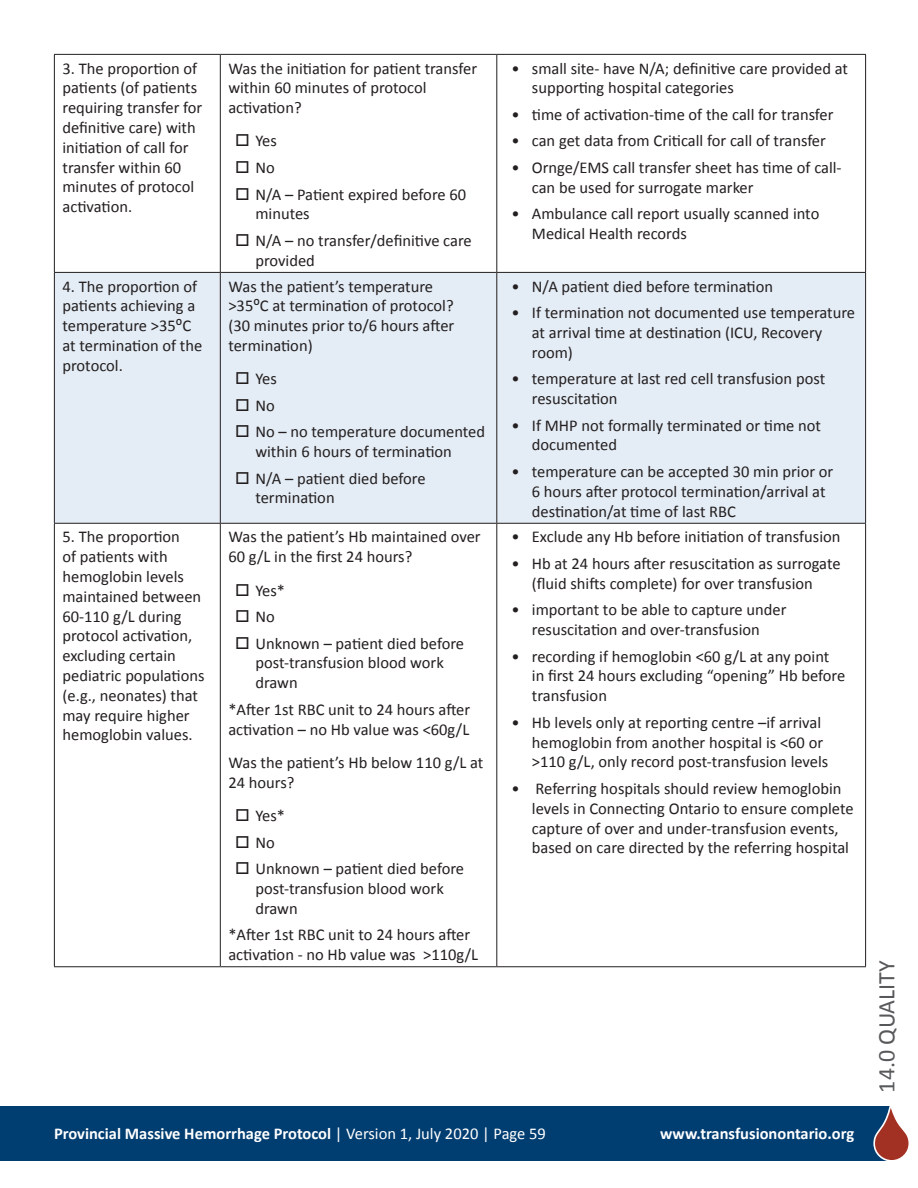
<style>
.page{position:relative;width:918px;height:1188px;background:#fff}
.page>*{position:absolute;margin:0;border:0;box-sizing:border-box;transform-origin:0 0}
.Subtitles{font:24px "Calibri";color:#57585a}
.t1{font:16.5px/19.8px "Calibri";color:#231f20}
.t2{font:700 16.5px "Calibri";color:#fff}
.s1{font-weight:400}
</style>
<div class="page">
<div style="left:0;top:1106px;width:889px;height:55px;background:#003d71"></div>
<svg style="left:874px;top:1106px;width:35px;height:55px"></svg>
<div style="left:55px;top:273px;width:810px;height:250px;background:#e4ecf5"></div>
<hr style="left:54px;top:54px;width:166px;height:1px;background:#231f20">
<hr style="left:220px;top:54px;width:277px;height:1px;background:#231f20">
<hr style="left:497px;top:54px;width:369px;height:1px;background:#231f20">
<hr style="left:54px;top:272px;width:166px;height:1px;background:#231f20">
<hr style="left:220px;top:272px;width:277px;height:1px;background:#231f20">
<hr style="left:497px;top:272px;width:369px;height:1px;background:#231f20">
<hr style="left:54px;top:523px;width:166px;height:1px;background:#231f20">
<hr style="left:220px;top:523px;width:277px;height:1px;background:#231f20">
<hr style="left:497px;top:523px;width:369px;height:1px;background:#231f20">
<hr style="left:54px;top:966px;width:166px;height:1px;background:#231f20">
<hr style="left:220px;top:966px;width:277px;height:1px;background:#231f20">
<hr style="left:497px;top:966px;width:369px;height:1px;background:#231f20">
<hr style="left:220px;top:55px;width:1px;height:217px;background:#231f20">
<hr style="left:496px;top:55px;width:1px;height:217px;background:#231f20">
<hr style="left:220px;top:273px;width:1px;height:250px;background:#231f20">
<hr style="left:496px;top:273px;width:1px;height:250px;background:#231f20">
<hr style="left:220px;top:524px;width:1px;height:442px;background:#231f20">
<hr style="left:496px;top:524px;width:1px;height:442px;background:#231f20">
<hr style="left:54px;top:55px;width:1px;height:217px;background:#231f20">
<hr style="left:865px;top:55px;width:1px;height:217px;background:#231f20">
<hr style="left:54px;top:273px;width:1px;height:250px;background:#231f20">
<hr style="left:865px;top:273px;width:1px;height:250px;background:#231f20">
<hr style="left:54px;top:524px;width:1px;height:442px;background:#231f20">
<hr style="left:865px;top:524px;width:1px;height:442px;background:#231f20">
<svg style="left:237px;top:372px;width:11px;height:12px"></svg>
<svg style="left:237px;top:399px;width:11px;height:12px"></svg>
<svg style="left:237px;top:425px;width:11px;height:12px"></svg>
<svg style="left:237px;top:472px;width:11px;height:12px"></svg>
<p class="t1" style="left:62px;top:57px;width:141px">3. The proportion of patients (of patients requiring transfer for definitive care) with initiation of call for transfer within 60 minutes of protocol activation.</p>
<p class="t1" style="left:228px;top:57px;width:250px">Was the initiation for patient transfer within 60 minutes of protocol activation?</p>
<p class="t1" style="left:255px;top:130px;width:23px">Yes</p>
<p class="t1" style="left:255px;top:157px;width:21px">No</p>
<p class="t1" style="left:255px;top:183px;width:212px">N/A – Patient expired before 60 minutes</p>
<p class="t1" style="left:255px;top:230px;width:218px">N/A – no transfer/definitive care provided</p>
<p class="t1" style="left:62px;top:275px;width:141px">4. The proportion of patients achieving a temperature &gt;35⁰C at termination of the protocol.</p>
<p class="t1" style="left:228px;top:275px;width:227px">Was the patient’s temperature &gt;35⁰C at termination of protocol? (30 minutes prior to/6 hours after termination)</p>
<p class="t1" style="left:255px;top:368px;width:23px">Yes</p>
<p class="t1" style="left:255px;top:395px;width:21px">No</p>
<p class="t1" style="left:255px;top:421px;width:231px">No – no temperature documented within 6 hours of termination</p>
<p class="t1" style="left:255px;top:468px;width:172px">N/A – patient died before termination</p>
<p class="t1" style="left:62px;top:526px;width:144px">5. The proportion<br>of patients with hemoglobin levels maintained between<br>60-110 g/L during protocol activation, excluding certain pediatric populations (e.g., neonates) that may require higher hemoglobin values.</p>
<p class="t1" style="left:228px;top:526px;width:254px">Was the patient’s Hb maintained over<br>60 g/L in the first 24 hours?</p>
<p class="t1" style="left:255px;top:579px;width:31px">Yes*</p>
<p class="t1" style="left:255px;top:606px;width:21px">No</p>
<p class="t1" style="left:255px;top:632px;width:210px">Unknown – patient died before post-transfusion blood work drawn</p>
<p class="t1" style="left:228px;top:699px;width:243px">*After 1st RBC unit to 24 hours after activation – no Hb value was &lt;60g/L</p>
<p class="t1" style="left:228px;top:752px;width:257px">Was the patient’s Hb below 110 g/L at<br>24 hours?</p>
<p class="t1" style="left:255px;top:805px;width:31px">Yes*</p>
<p class="t1" style="left:255px;top:831px;width:21px">No</p>
<p class="t1" style="left:255px;top:858px;width:210px">Unknown – patient died before post-transfusion blood work drawn</p>
<p class="t1" style="left:228px;top:924px;width:251px">*After 1st RBC unit to 24 hours after activation - no Hb value was &gt;110g/L</p>
<p class="t1" style="left:532px;top:57px;width:318px;text-indent:-20px">• small site- have N/A; definitive care provided at supporting hospital categories</p>
<p class="t1" style="left:512px;top:104px;width:323px">• time of activation-time of the call for transfer</p>
<p class="t1" style="left:512px;top:130px;width:316px">• can get data from Criticall for call of transfer</p>
<p class="t1" style="left:532px;top:157px;width:311px;text-indent:-20px">• Ornge/EMS call transfer sheet has time of call&shy;can be used for surrogate marker</p>
<p class="t1" style="left:532px;top:203px;width:289px;text-indent:-20px">• Ambulance call report usually scanned into<br>Medical Health records</p>
<p class="t1" style="left:512px;top:275px;width:263px">• N/A patient died before termination</p>
<p class="t1" style="left:532px;top:302px;width:325px;text-indent:-20px">• If termination not documented use temperature at arrival time at destination (ICU, Recovery room)</p>
<p class="t1" style="left:532px;top:368px;width:295px;text-indent:-20px">• temperature at last red cell transfusion post resuscitation</p>
<p class="t1" style="left:532px;top:414px;width:291px;text-indent:-20px">• If MHP not formally terminated or time not documented</p>
<p class="t1" style="left:532px;top:461px;width:303px;text-indent:-20px">• temperature can be accepted 30 min prior or<br>6 hours after protocol termination/arrival at destination/at time of last RBC</p>
<p class="t1" style="left:512px;top:526px;width:330px">• Exclude any Hb before initiation of transfusion</p>
<p class="t1" style="left:512px;top:553px;width:330px;text-align:center">• Hb at 24 hours after resuscitation as surrogate (fluid shifts complete) for over transfusion</p>
<p class="t1" style="left:512px;top:599px;width:276px;text-align:center">• important to be able to capture under resuscitation and over-transfusion</p>
<p class="t1" style="left:532px;top:645px;width:315px;text-indent:-20px">• recording if hemoglobin &lt;60 g/L at any point in first 24 hours excluding “opening” Hb before transfusion</p>
<p class="t1" style="left:532px;top:712px;width:298px;text-indent:-20px">• Hb levels only at reporting centre –if arrival hemoglobin from another hospital is &lt;60 or &gt;110 g/L, only record post-transfusion levels</p>
<p class="t1" style="left:532px;top:778px;width:323px;text-indent:-20px">• Referring hospitals should review hemoglobin levels in Connecting Ontario to ensure complete capture of over and under-transfusion events, based on care directed by the referring hospital</p>
<p class="t2" style="left:54px;top:1124px;width:493px">Provincial Massive Hemorrhage Protocol <span class="s1">| Version 1, July 2020 | Page 59</span></p>
<p class="t2" style="left:660px;top:1124px;width:196px">www.transfusionontario.org</p>
<p class="Subtitles" style="left:872px;top:1093px;width:134px;rotate:-90deg">14.0 QUALITY</p>
</div>
